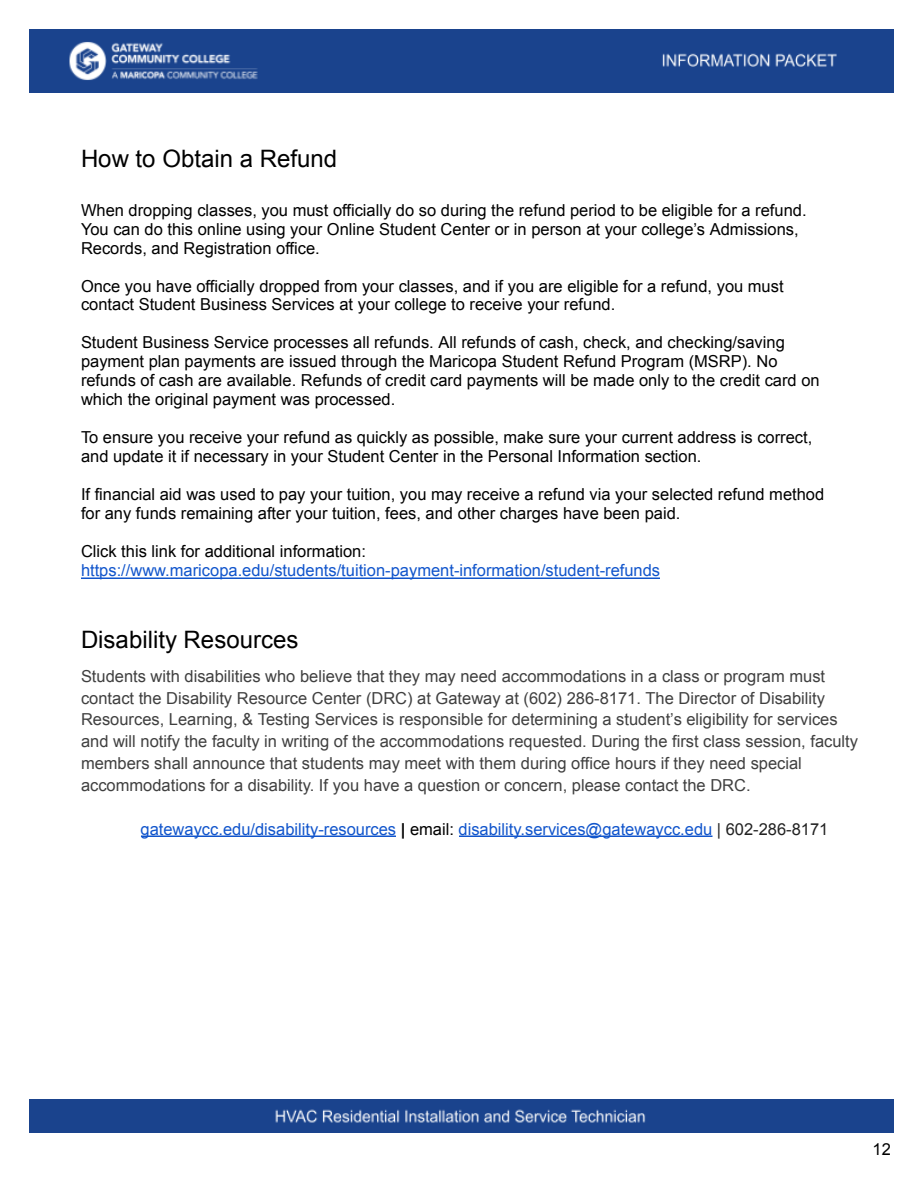
<style>
.page{position:relative;width:918px;height:1188px;background:#fff}
.page>*{position:absolute;margin:0;border:0;box-sizing:border-box;transform-origin:0 0}
.t1{font:24px "Arial";color:#000}
.t2{font:16.5px/18.9px "Arial";color:#000}
.t3{font:16.5px/21.8px "Arial";color:#404040}
.t4{font:16.5px "Arial";color:#15c}
.s1{font-weight:700;color:#000}
.s2{color:#000}
.s3{color:#222}
</style>
<div class="page">
<hr style="left:81px;top:577px;width:579px;height:2px;background:#15c">
<hr style="left:141px;top:836px;width:255px;height:1px;background:#15c">
<hr style="left:459px;top:836px;width:253px;height:1px;background:#15c">
<img style="left:29px;top:29px;width:864px;height:63px">
<img style="left:29px;top:1099px;width:864px;height:34px">
<h1 class="t1" style="left:81px;top:145px;width:258px">How to Obtain a Refund</h1>
<p class="t2" style="left:81px;top:200px;width:727px">When dropping classes, you must officially do so during the refund period to be eligible for a refund.<br>You can do this online using your Online Student Center or in person at your college’s Admissions,<br>Records, and Registration office.</p>
<p class="t2" style="left:81px;top:276px;width:704px">Once you have officially dropped from your classes, and if you are eligible for a refund, you must contact Student Business Services at your college to receive your refund.</p>
<p class="t2" style="left:81px;top:333px;width:740px">Student Business Service processes all refunds. All refunds of cash, check, and checking/saving payment plan payments are issued through the Maricopa Student Refund Program (MSRP). No refunds of cash are available. Refunds of credit card payments will be made only to the credit card on which the original payment was processed.</p>
<p class="t2" style="left:81px;top:428px;width:733px">To ensure you receive your refund as quickly as possible, make sure your current address is correct, and update it if necessary in your Student Center in the Personal Information section.</p>
<p class="t2" style="left:81px;top:485px;width:745px">If financial aid was used to pay your tuition, you may receive a refund via your selected refund method for any funds remaining after your tuition, fees, and other charges have been paid.</p>
<p class="t2" style="left:81px;top:542px;width:286px">Click this link for additional information:</p>
<p class="t4" style="left:81px;top:561px;width:581px">https://www.maricopa.edu/students/tuition-payment-information/student-refunds</p>
<h1 class="t1" style="left:81px;top:626px;width:219px">Disability Resources</h1>
<p class="t3" style="left:81px;top:665px;width:779px">Students with disabilities who believe that they may need accommodations in a class or program must contact the Disability Resource Center (DRC) at Gateway at (602) 286-8171. The Director of Disability Resources, Learning, &amp; Testing Services is responsible for determining a student’s eligibility for services and will notify the faculty in writing of the accommodations requested. During the first class session, faculty members shall announce that students may meet with them during office hours if they need special accommodations for a disability. If you have a question or concern, please contact the DRC.</p>
<p class="t4" style="left:141px;top:820px;width:689px">gatewaycc.edu/disability-resources <span class="s1">|</span> <span class="s2">email:</span> disability.services@gatewaycc.edu <span class="s3">| 602-286-8171</span></p>
<p class="t2" style="left:873px;top:1139px;width:20px">12</p>
</div>
